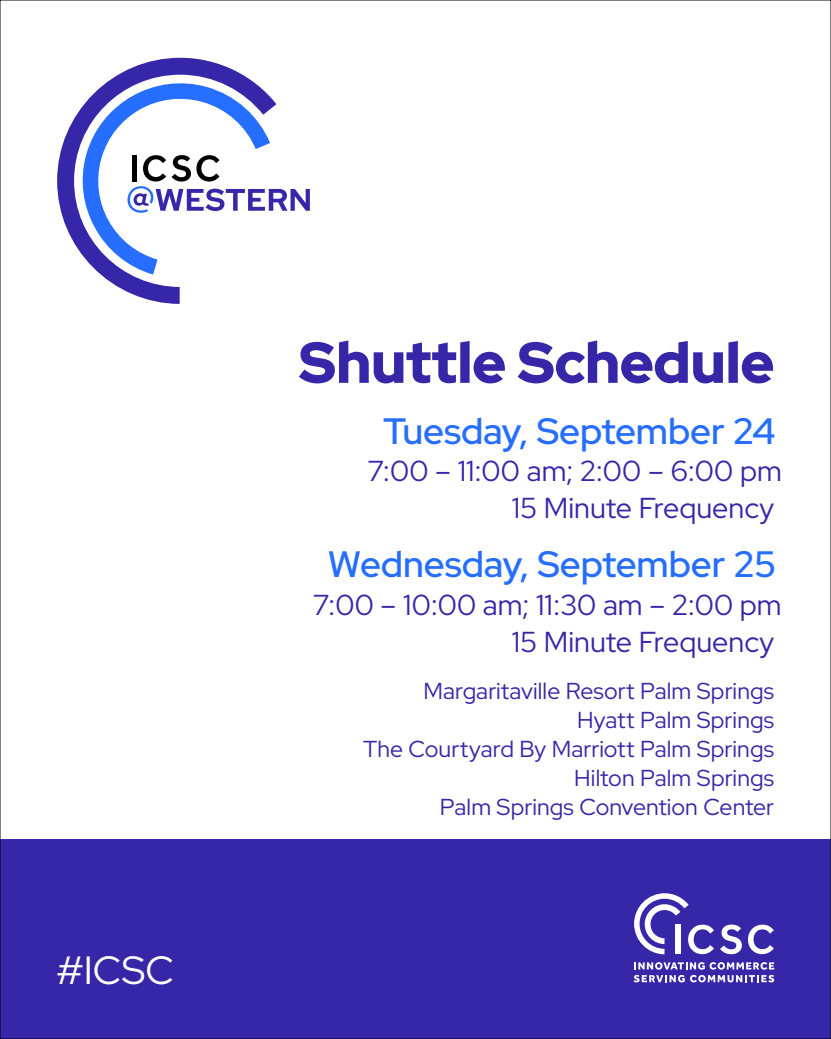
<style>
.page{position:relative;width:831px;height:1039px;background:#fff}
.page>*{position:absolute;margin:0;border:0;box-sizing:border-box;transform-origin:0 0}
.t1{font:900 57.75px "Red Hat Display";letter-spacing:-.005em;color:#3626a8}
.t2{font:39.25px "Red Hat Display";color:#fff}
.t3{font:500 36.75px "Red Hat Display";letter-spacing:-.005em;color:#256eff}
.t4{font:28.75px/37.2px "Red Hat Display";color:#3626a8;text-align:right}
.t5{font:23px/28.8px "Red Hat Display";color:#3626a8;text-align:right}
</style>
<div class="page">
<div style="left:0;top:840px;width:831px;height:199px;background:#3626a8"></div>
<svg style="left:634px;top:893px;width:80px;height:61px"></svg>
<svg style="left:720px;top:924px;width:22px;height:30px"></svg>
<svg style="left:748px;top:925px;width:26px;height:29px"></svg>
<svg style="left:634px;top:962px;width:140px;height:20px"></svg>
<svg style="left:57px;top:58px;width:219px;height:246px"></svg>
<svg style="left:72px;top:72px;width:198px;height:203px"></svg>
<svg style="left:127px;top:155px;width:183px;height:58px"></svg>
<h2 class="t2" style="left:57px;top:945px;width:119px">#ICSC</h2>
<h1 class="t1" style="left:299px;top:325px;width:477px">Shuttle Schedule</h1>
<h3 class="t3" style="left:383px;top:407px;width:394px">Tuesday, September 24</h3>
<p class="t4" style="left:368px;top:452px;width:415px">7:00 – 11:00 am; 2:00 – 6:00 pm<br>15 Minute Frequency</p>
<h3 class="t3" style="left:328px;top:540px;width:449px">Wednesday, September 25</h3>
<p class="t4" style="left:313px;top:585px;width:470px">7:00 – 10:00 am; 11:30 am – 2:00 pm<br>15 Minute Frequency</p>
<p class="t5" style="left:363px;top:676px;width:413px">Margaritaville Resort Palm Springs<br>Hyatt Palm Springs<br>The Courtyard By Marriott Palm Springs<br>Hilton Palm Springs<br>Palm Springs Convention Center</p>
</div>
